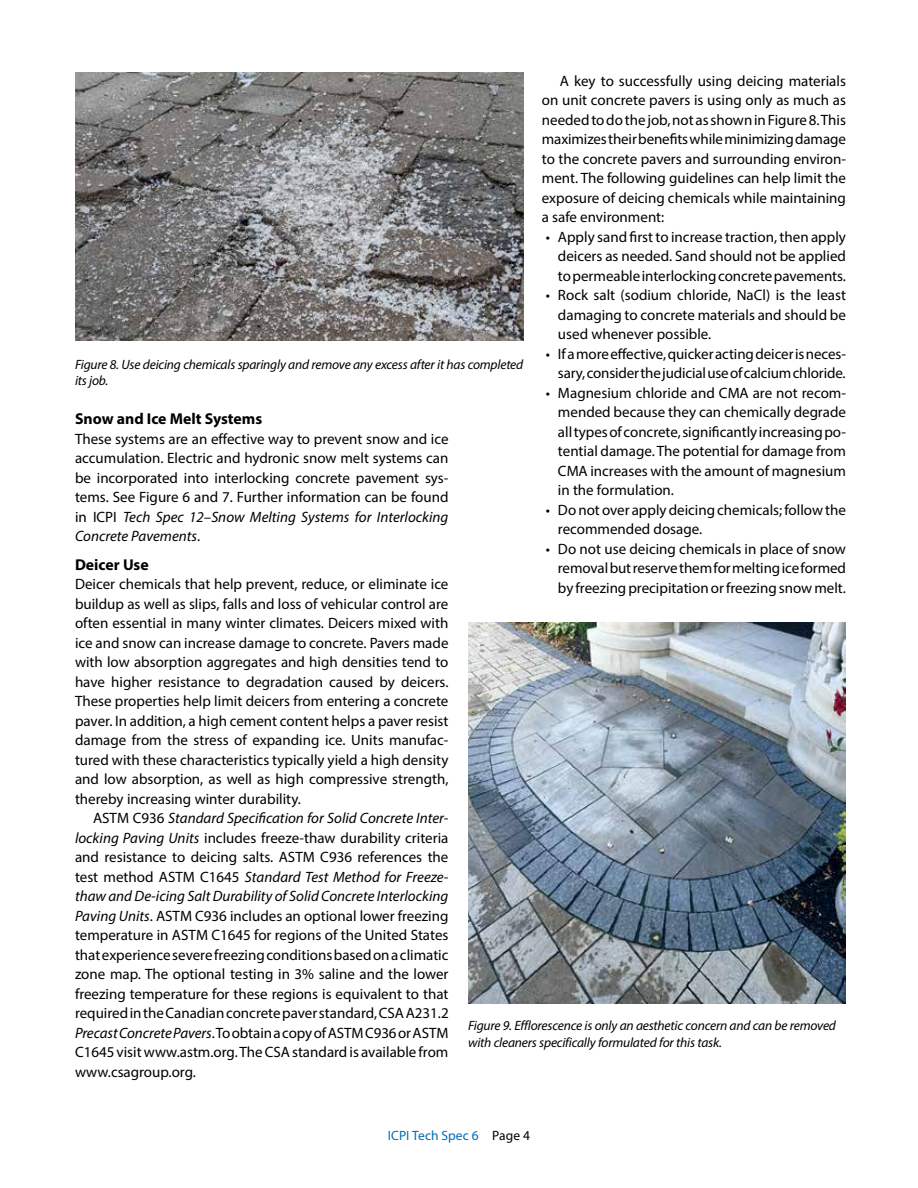
<style>
.page{position:relative;width:918px;height:1188px;background:#fff}
.page>*{position:absolute;margin:0;border:0;box-sizing:border-box;transform-origin:0 0}
.t1{font:700 15.75px "Myriad Pro";color:#000}
.t2{font:15px/19.5px "Myriad Pro";color:#000;text-align:justify}
.t3{font:italic 13.5px/16.5px "Myriad Pro";letter-spacing:-.015em;color:#000}
.t4{font:13.5px "Myriad Pro";color:#006cb7}
.s1{font-style:italic}
.s2{color:#000}
</style>
<div class="page">
<img style="left:468px;top:622px;width:378px;height:382px">
<img style="left:75px;top:72px;width:449px;height:269px">
<p class="t2" style="left:542px;top:71px;width:306px;text-indent:18px">A key to successfully using deicing materials on unit concrete pavers is using only as much as needed to do the job, not as shown in Figure 8. This maximizes their benefits while minimizing damage to the concrete pavers and surrounding environ&shy;ment. The following guidelines can help limit the exposure of deicing chemicals while maintaining a safe environment:</p>
<p class="t2" style="left:558px;top:227px;width:290px;text-indent:-12px">• Apply sand first to increase traction, then apply deicers as needed. Sand should not be applied to permeable interlocking concrete pavements.</p>
<p class="t2" style="left:558px;top:285px;width:290px;text-indent:-12px">• Rock salt (sodium chloride, NaCl) is the least damaging to concrete materials and should be used whenever possible.</p>
<p class="t2" style="left:546px;top:344px;width:302px;text-align:right">• If a more effective, quicker acting deicer is neces&shy;sary, consider the judicial use of calcium chloride.</p>
<p class="t2" style="left:558px;top:383px;width:290px;text-indent:-12px">• Magnesium chloride and CMA are not recom&shy;mended because they can chemically degrade all types of concrete, significantly increasing po&shy;tential damage. The potential for damage from CMA increases with the amount of magnesium in the formulation.</p>
<p class="t2" style="left:558px;top:500px;width:290px;text-indent:-12px">• Do not over apply deicing chemicals; follow the recommended dosage.</p>
<p class="t2" style="left:558px;top:539px;width:290px;text-indent:-12px">• Do not use deicing chemicals in place of snow removal but reserve them for melting ice formed by freezing precipitation or freezing snow melt.</p>
<p class="t3" style="left:75px;top:356px;width:450px">Figure 8. Use deicing chemicals sparingly and remove any excess after it has completed its job.</p>
<p class="t1" style="left:75px;top:408px;width:189px">Snow and Ice Melt Systems</p>
<p class="t2" style="left:75px;top:428px;width:375px">These systems are an effective way to prevent snow and ice accumulation. Electric and hydronic snow melt systems can be incorporated into interlocking concrete pavement sys&shy;tems. See Figure 6 and 7. Further information can be found in ICPI <span class="s1">Tech Spec 12–Snow Melting Systems for Interlocking Concrete Pavements</span>.</p>
<p class="t1" style="left:75px;top:554px;width:75px">Deicer Use</p>
<p class="t2" style="left:75px;top:574px;width:375px">Deicer chemicals that help prevent, reduce, or eliminate ice buildup as well as slips, falls and loss of vehicular control are often essential in many winter climates. Deicers mixed with ice and snow can increase damage to concrete. Pavers made with low absorption aggregates and high densities tend to have higher resistance to degradation caused by deicers.<br>These properties help limit deicers from entering a concrete paver. In addition, a high cement content helps a paver resist damage from the stress of expanding ice. Units manufac&shy;tured with these characteristics typically yield a high density and low absorption, as well as high compressive strength, thereby increasing winter durability.</p>
<p class="t2" style="left:75px;top:808px;width:375px;text-indent:18px">ASTM C936 <span class="s1">Standard Specification for Solid Concrete Inter&shy;locking Paving Units</span> includes freeze-thaw durability criteria and resistance to deicing salts. ASTM C936 references the test method ASTM C1645 <span class="s1">Standard Test Method for Freeze&shy;thaw and De-icing Salt Durability of Solid Concrete Interlocking Paving Units</span>. ASTM C936 includes an optional lower freezing temperature in ASTM C1645 for regions of the United States that experience severe freezing conditions based on a climatic zone map. The optional testing in 3% saline and the lower freezing temperature for these regions is equivalent to that required in the Canadian concrete paver standard, CSA A231.2<br><span class="s1">Precast Concrete Pavers</span>. To obtain a copy of ASTM C936 or ASTM C1645 visit www.astm.org. The CSA standard is available from www.csagroup.org.</p>
<p class="t3" style="left:468px;top:1017px;width:370px">Figure 9. Efflorescence is only an aesthetic concern and can be removed with cleaners specifically formulated for this task.</p>
<p class="t4" style="left:388px;top:1127px;width:144px">ICPI Tech Spec 6 <span class="s2">Page 4</span></p>
</div>
